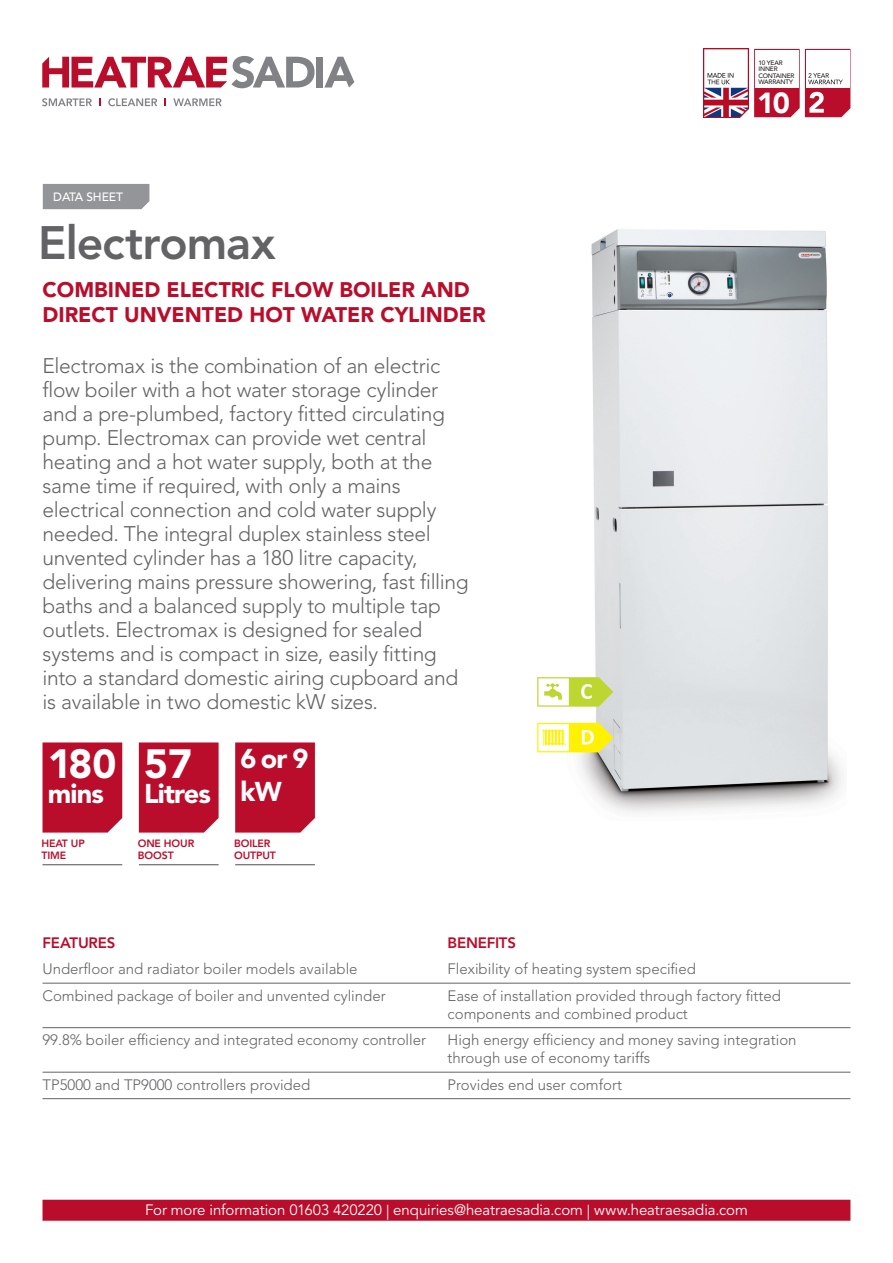
<style>
.page{position:relative;width:893px;height:1263px;background:#fff}
.page>*{position:absolute;margin:0;border:0;box-sizing:border-box;transform-origin:0 0}
.t1{font:800 46.5px "Avenir LT Std";letter-spacing:-.02em;color:#636366}
.t2{font:900 40.5px "Avenir LT Std";color:#fff}
.t3{font:900 28.95px "Avenir";color:#fff}
.t4{font:900 27px/32.4px "Avenir LT Std";letter-spacing:-.03em;color:#fff}
.t5{font:300 21px/24px "Avenir LT Std";letter-spacing:-.015em;color:#636366}
.t6{font:900 21px/25.2px "Avenir LT Std";color:#ba0d2b}
.t7{font:300 15px/18px "Avenir LT Std";color:#636366}
.t8{font:15px "Avenir LT Std";letter-spacing:-.005em;color:#fff}
.t9{font:800 15px "Avenir LT Std";letter-spacing:-.015em;color:#ba0d2b}
.t10{font:500 12px "Avenir LT Std";letter-spacing:-.01em;color:#fff}
.t11{font:800 10.5px/12.6px "Avenir LT Std";letter-spacing:-.01em;color:#ba0d2b}
.t12{font:500 6.45px/6.4px "Avenir";letter-spacing:-.025em;color:#231f20}
</style>
<div class="page">
<img style="left:564px;top:229px;width:279px;height:584px">
<hr style="left:43px;top:983px;width:807px;height:1px;background:#636366">
<hr style="left:43px;top:1027px;width:807px;height:1px;background:#636366">
<hr style="left:43px;top:1072px;width:807px;height:1px;background:#636366">
<hr style="left:43px;top:1098px;width:807px;height:1px;background:#636366">
<img style="left:703px;top:49px;width:46px;height:68px">
<div style="left:43px;top:1200px;width:807px;height:21px;background:#ba0d2b"></div>
<div style="left:43px;top:742px;width:79px;height:90px;background:#ba0d2b"></div>
<div style="left:139px;top:742px;width:80px;height:90px;background:#ba0d2b"></div>
<div style="left:235px;top:742px;width:80px;height:90px;background:#ba0d2b"></div>
<hr style="left:43px;top:864px;width:79px;height:1px;background:#636366">
<hr style="left:139px;top:864px;width:80px;height:1px;background:#636366">
<hr style="left:235px;top:864px;width:80px;height:1px;background:#636366">
<div style="left:43px;top:184px;width:106px;height:25px;background:#939598"></div>
<svg style="left:42px;top:98px;width:50px;height:8px"></svg>
<svg style="left:99px;top:98px;width:2px;height:8px"></svg>
<svg style="left:108px;top:98px;width:49px;height:8px"></svg>
<svg style="left:173px;top:98px;width:49px;height:8px"></svg>
<svg style="left:42px;top:56px;width:273px;height:32px"></svg>
<div style="left:316px;top:57px;width:7px;height:31px;background:#808285"></div>
<svg style="left:324px;top:57px;width:30px;height:31px"></svg>
<svg style="left:537px;top:723px;width:76px;height:29px"></svg>
<svg style="left:754px;top:49px;width:96px;height:68px"></svg>
<svg style="left:537px;top:677px;width:76px;height:30px"></svg>
<p class="t12" style="left:758px;top:59px;width:38px">10 YEAR<br>INNER<br>CONTAINER<br>WARRANTY</p>
<p class="t10" style="left:53px;top:190px;width:71px">DATA SHEET</p>
<h1 class="t1" style="left:38px;top:216px;width:239px">Electromax</h1>
<p class="t6" style="left:43px;top:277px;width:445px">COMBINED ELECTRIC FLOW BOILER AND<br>DIRECT UNVENTED HOT WATER CYLINDER</p>
<p class="t5" style="left:43px;top:353px;width:428px">Electromax is the combination of an electric flow boiler with a hot water storage cylinder and a pre-plumbed, factory fitted circulating pump. Electromax can provide wet central heating and a hot water supply, both at the same time if required, with only a mains electrical connection and cold water supply needed. The integral duplex stainless steel unvented cylinder has a 180 litre capacity, delivering mains pressure showering, fast filling baths and a balanced supply to multiple tap outlets. Electromax is designed for sealed systems and is compact in size, easily fitting into a standard domestic airing cupboard and is available in two domestic kW sizes.</p>
<h2 class="t2" style="left:48px;top:740px;width:70px">180</h2>
<p class="t4" style="left:48px;top:778px;width:58px">mins</p>
<p class="t11" style="left:41px;top:836px;width:45px">HEAT UP<br>TIME</p>
<h2 class="t2" style="left:144px;top:740px;width:49px">57</h2>
<p class="t4" style="left:144px;top:778px;width:68px">Litres</p>
<p class="t11" style="left:138px;top:836px;width:58px">ONE HOUR<br>BOOST</p>
<p class="t4" style="left:240px;top:742px;width:70px">6 or 9 kW</p>
<p class="t11" style="left:234px;top:836px;width:43px">BOILER<br>OUTPUT</p>
<h3 class="t3" style="left:757px;top:78px;width:34px">10</h3>
<p class="t9" style="left:43px;top:934px;width:75px">FEATURES</p>
<p class="t9" style="left:448px;top:934px;width:70px">BENEFITS</p>
<p class="t7" style="left:43px;top:960px;width:317px">Underfloor and radiator boiler models available</p>
<p class="t7" style="left:448px;top:960px;width:250px">Flexibility of heating system specified</p>
<p class="t7" style="left:43px;top:987px;width:345px">Combined package of boiler and unvented cylinder</p>
<p class="t7" style="left:448px;top:987px;width:335px">Ease of installation provided through factory fitted components and combined product</p>
<p class="t7" style="left:43px;top:1031px;width:385px">99.8% boiler efficiency and integrated economy controller</p>
<p class="t7" style="left:448px;top:1031px;width:351px">High energy efficiency and money saving integration through use of economy tariffs</p>
<p class="t7" style="left:43px;top:1076px;width:269px">TP5000 and TP9000 controllers provided</p>
<p class="t7" style="left:448px;top:1076px;width:176px">Provides end user comfort</p>
<p class="t8" style="left:145px;top:1201px;width:604px">For more information 01603 420220 | enquiries@heatraesadia.com | www.heatraesadia.com</p>
</div>
